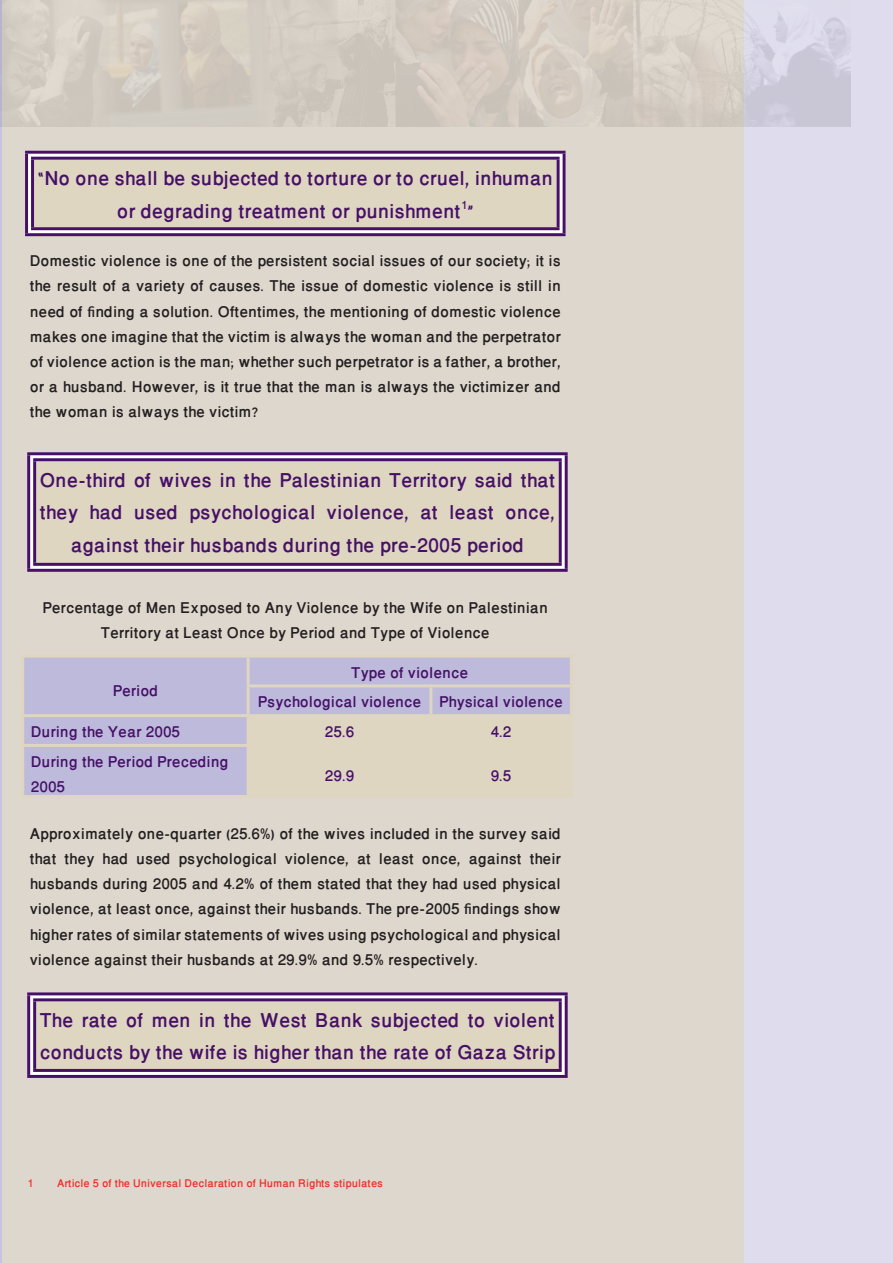
<style>
.page{position:relative;width:893px;height:1263px;background:#dedced}
.page>*{position:absolute;margin:0;border:0;box-sizing:border-box;transform-origin:0 0}
.t1{font:500 27px/32.4px "Win Soft Pro";color:#461067;text-align:center}
.t2{font:500 21px/25.2px "Win Soft Pro";color:#231f20;text-align:justify}
.t3{font:500 21px/29.7px "Win Soft Pro";color:#461067}
.t4{font:500 15.75px "Win Soft Pro";color:#461067}
.t5{font:500 15px "Win Soft Pro";color:#ee2f2a}
</style>
<div class="page">
<hr style="left:0;top:0;width:2px;height:1263px;background:#bdbadb">
<div style="left:3px;top:0;width:741px;height:1263px;background:#ded7cd"></div>
<img style="left:0;top:0;width:850px;height:127px">
<div style="left:30px;top:155px;width:531px;height:77px;background:#ded6c0"></div>
<svg style="left:560px;top:160px;width:3px;height:67px"></svg>
<svg style="left:28px;top:154px;width:535px;height:6px;background:#ebe5ee"></svg>
<svg style="left:28px;top:160px;width:3px;height:67px"></svg>
<svg style="left:28px;top:227px;width:535px;height:6px;background:#f1edf3"></svg>
<hr style="left:563px;top:154px;width:3px;height:79px;background:#461067">
<hr style="left:557px;top:160px;width:3px;height:67px;background:#461067">
<hr style="left:25px;top:151px;width:541px;height:3px;background:#461067">
<hr style="left:31px;top:157px;width:529px;height:3px;background:#461067">
<hr style="left:31px;top:160px;width:3px;height:67px;background:#461067">
<hr style="left:25px;top:154px;width:3px;height:79px;background:#461067">
<hr style="left:31px;top:227px;width:529px;height:3px;background:#461067">
<hr style="left:25px;top:233px;width:541px;height:3px;background:#461067">
<div style="left:32px;top:457px;width:531px;height:110px;background:#ded6c0"></div>
<svg style="left:562px;top:461px;width:3px;height:102px"></svg>
<svg style="left:30px;top:455px;width:535px;height:6px;background:#eeeaf1"></svg>
<svg style="left:30px;top:461px;width:3px;height:102px"></svg>
<svg style="left:30px;top:563px;width:535px;height:6px;background:#f3f0f5"></svg>
<hr style="left:565px;top:455px;width:3px;height:114px;background:#461067">
<hr style="left:559px;top:461px;width:3px;height:102px;background:#461067">
<hr style="left:27px;top:452px;width:541px;height:3px;background:#461067">
<hr style="left:33px;top:458px;width:529px;height:3px;background:#461067">
<hr style="left:33px;top:461px;width:3px;height:102px;background:#461067">
<hr style="left:27px;top:455px;width:3px;height:114px;background:#461067">
<hr style="left:33px;top:563px;width:529px;height:3px;background:#461067">
<hr style="left:27px;top:569px;width:541px;height:3px;background:#461067">
<svg style="left:24px;top:658px;width:546px;height:137px"></svg>
<hr style="left:21px;top:658px;width:3px;height:28px;background:#ded6c0">
<hr style="left:21px;top:686px;width:3px;height:28px;background:#ded6c0">
<hr style="left:21px;top:655px;width:227px;height:3px;background:#ded6c0">
<hr style="left:247px;top:658px;width:3px;height:26px;background:#ded6c0">
<hr style="left:248px;top:655px;width:183px;height:3px;background:#ded6c0">
<hr style="left:431px;top:655px;width:142px;height:3px;background:#ded6c0">
<hr style="left:570px;top:658px;width:3px;height:26px;background:#ded6c0">
<hr style="left:247px;top:687px;width:3px;height:27px;background:#ded6c0">
<hr style="left:247px;top:684px;width:184px;height:3px;background:#ded6c0">
<hr style="left:431px;top:684px;width:142px;height:3px;background:#ded6c0">
<hr style="left:429px;top:687px;width:3px;height:27px;background:#ded6c0">
<hr style="left:570px;top:687px;width:3px;height:27px;background:#ded6c0">
<hr style="left:21px;top:717px;width:3px;height:27px;background:#ded6c0">
<hr style="left:21px;top:714px;width:227px;height:3px;background:#ded6c0">
<hr style="left:247px;top:717px;width:3px;height:27px;background:#ded6c0">
<hr style="left:248px;top:714px;width:183px;height:3px;background:#ded6c0">
<hr style="left:429px;top:717px;width:3px;height:27px;background:#ded6c0">
<hr style="left:431px;top:714px;width:142px;height:3px;background:#ded6c0">
<hr style="left:570px;top:717px;width:3px;height:27px;background:#ded6c0">
<hr style="left:21px;top:747px;width:3px;height:48px;background:#ded6c0">
<hr style="left:21px;top:744px;width:227px;height:3px;background:#ded6c0">
<hr style="left:21px;top:795px;width:227px;height:3px;background:#ded6c0">
<hr style="left:247px;top:747px;width:3px;height:48px;background:#ded6c0">
<hr style="left:248px;top:744px;width:183px;height:3px;background:#ded6c0">
<hr style="left:248px;top:795px;width:183px;height:3px;background:#ded6c0">
<hr style="left:429px;top:747px;width:3px;height:48px;background:#ded6c0">
<hr style="left:431px;top:744px;width:142px;height:3px;background:#ded6c0">
<hr style="left:570px;top:747px;width:3px;height:48px;background:#ded6c0">
<hr style="left:431px;top:795px;width:142px;height:3px;background:#ded6c0">
<div style="left:32px;top:997px;width:531px;height:76px;background:#ded6c0"></div>
<svg style="left:562px;top:1001px;width:3px;height:68px"></svg>
<svg style="left:30px;top:995px;width:535px;height:6px;background:#e6dfea"></svg>
<svg style="left:30px;top:1001px;width:3px;height:68px"></svg>
<svg style="left:30px;top:1069px;width:535px;height:6px;background:#faf9fb"></svg>
<hr style="left:565px;top:995px;width:3px;height:80px;background:#461067">
<hr style="left:559px;top:1001px;width:3px;height:68px;background:#461067">
<hr style="left:27px;top:992px;width:541px;height:3px;background:#461067">
<hr style="left:33px;top:998px;width:529px;height:3px;background:#461067">
<hr style="left:33px;top:1001px;width:3px;height:68px;background:#461067">
<hr style="left:27px;top:995px;width:3px;height:80px;background:#461067">
<hr style="left:33px;top:1069px;width:529px;height:3px;background:#461067">
<hr style="left:27px;top:1075px;width:541px;height:3px;background:#461067">
<p class="t1" style="left:38px;top:163px;width:517px">“No one shall be subjected to torture or to cruel, inhuman</p>
<p class="t4" style="left:461px;top:194px;width:8px">1</p>
<p class="t1" style="left:117px;top:195px;width:358px">or degrading treatment or punishment “</p>
<p class="t2" style="left:30px;top:249px;width:533px">Domestic violence is one of the persistent social issues of our society; isit the result of a variety of causes. The issue of domestic violence is still in need of finding a solution. Oftentimes, the mentioning of domestic violence makes one imagine that the victim is always the woman and the perpetrator of violence action is the man; whether such perpetrator ais father a, brother, or a husband. However itis, true that the man is always the victimizer and the woman is always the victim?</p>
<p class="t1" style="left:40px;top:464px;width:517px">One-third of wives in the Palestinian Territory said that they had used psychological violence, at least once, against their husbands during the pre-2005 period</p>
<p class="t2" style="left:43px;top:595px;width:507px;text-align:center">Percentage of Men Exposed to Any Violence by the Wife on Palestinian<br>Territory at Least Once by Period and Type of Violence</p>
<p class="t3" style="left:113px;top:676px;width:47px">Period</p>
<p class="t3" style="left:31px;top:717px;width:199px">During the Year 2005<br>During the Period Preceding</p>
<p class="t3" style="left:31px;top:772px;width:36px">2005</p>
<p class="t3" style="left:439px;top:658px;width:125px;text-indent:-88px">Type of violence<br>Physical violence</p>
<p class="t3" style="left:258px;top:687px;width:165px">Psychological violence</p>
<p class="t3" style="left:325px;top:717px;width:31px">25.6</p>
<p class="t3" style="left:325px;top:761px;width:31px">29.9</p>
<p class="t3" style="left:491px;top:717px;width:22px">4.2</p>
<p class="t3" style="left:491px;top:761px;width:22px">9.5</p>
<p class="t2" style="left:30px;top:821px;width:533px">Approximately one-quarter (25.6%) of the wives included in the survey said that they had used psychological violence, at least once, against their husbands during 2005 and 4.2% of them stated that they had used physical violence, at least once, against their husbands. The pre-2005 findings show higher rates of similar statements of wives using psychological and physical violence against their husbands at 29.9% and 9.5% respectively.</p>
<p class="t1" style="left:40px;top:1004px;width:517px;text-align:left">The rate of men in the West Bank subjected to violent conducts by the wife is higher than the rate of Gaza Strip</p>
<p class="t5" style="left:27px;top:1173px;width:8px">1</p>
<p class="t5" style="left:57px;top:1173px;width:328px">Article 5 of the Universal Declaration of Human Rights stipulates</p>
</div>
